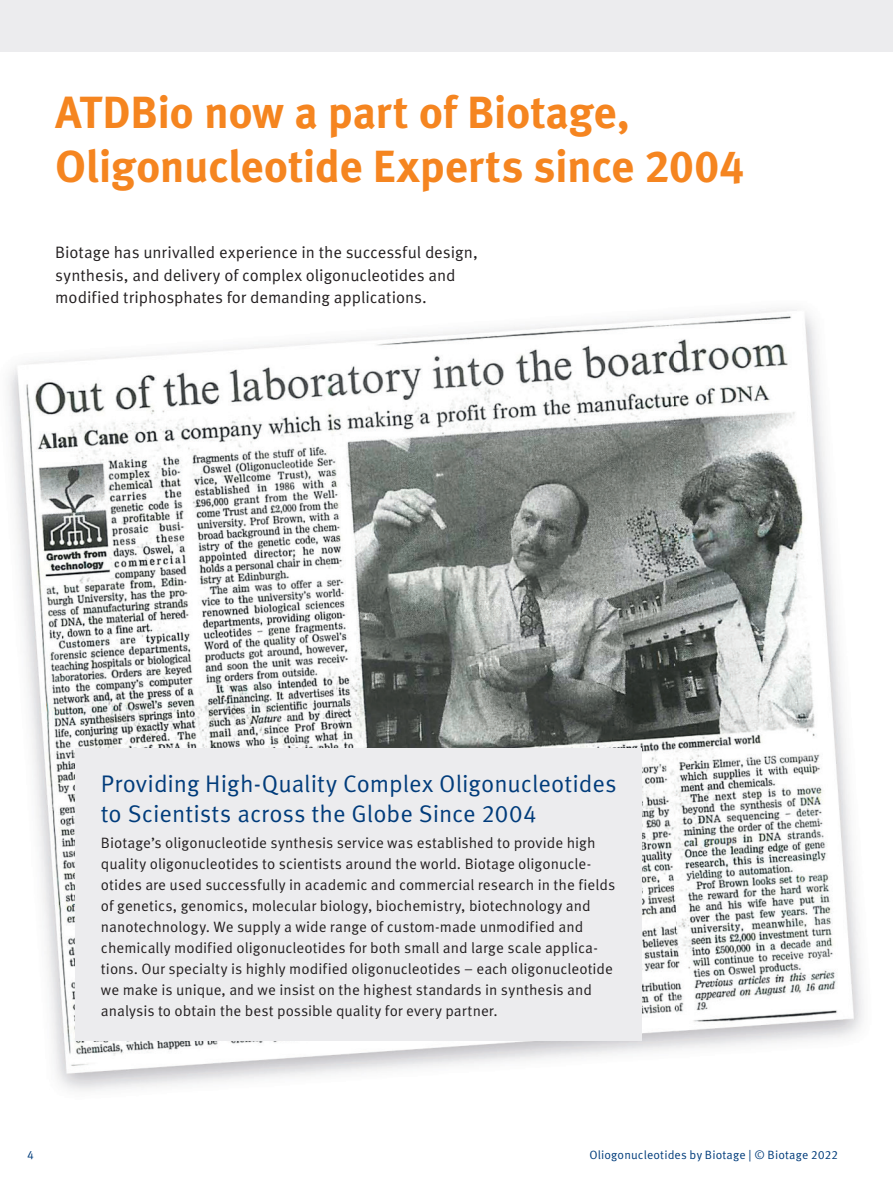
<style>
.page{position:relative;width:893px;height:1187px;background:#fff}
.page>*{position:absolute;margin:0;border:0;box-sizing:border-box;transform-origin:0 0}
.t1{font:700 45px/54px "Meta OT";letter-spacing:-.01em;color:#f58520}
.t2{font:24px/30px "Meta OT Norm";color:#013c7b}
.t3{font:16.5px/22.5px "Meta OT Norm";letter-spacing:-.005em;color:#231f20}
.t4{font:15px/21px "Meta OT Norm";color:#231f20}
.t5{font:12px "Meta OT Norm";letter-spacing:.01em;color:#013c7b}
</style>
<div class="page">
<img style="left:8px;top:316px;width:666px;height:775px">
<img style="left:674px;top:308px;width:189px;height:741px">
<div style="left:75px;top:748px;width:567px;height:293px;background:#ececee"></div>
<div style="left:0;top:0;width:893px;height:51px;background:#ececee"></div>
<h1 class="t1" style="left:55px;top:86px;width:691px">ATDBio now a part of Biotage,<br>Oligonucleotide Experts since 2004</h1>
<p class="t3" style="left:55px;top:242px;width:424px">Biotage has unrivalled experience in the successful design, synthesis, and delivery of complex oligonucleotides and modified triphosphates for demanding applications.</p>
<h2 class="t2" style="left:101px;top:769px;width:517px">Providing High-Quality Complex Oligonucleotides to Scientists across the Globe Since 2004</h2>
<p class="t4" style="left:101px;top:832px;width:516px">Biotage’s oligonucleotide synthesis service was established to provide high quality oligonucleotides to scientists around the world. Biotage oligonucle&shy;otides are used successfully in academic and commercial research in the fields of genetics, genomics, molecular biology, biochemistry, biotechnology and nanotechnology. We supply a wide range of custom-made unmodified and chemically modified oligonucleotides for both small and large scale applica&shy;tions. Our specialty is highly modified oligonucleotides – each oligonucleotide we make is unique, and we insist on the highest standards in synthesis and analysis to obtain the best possible quality for every partner.</p>
<p class="t5" style="left:27px;top:1148px;width:8px">4</p>
<p class="t5" style="left:589px;top:1148px;width:250px">Oliogonucleotides by Biotage | © Biotage 2022</p>
</div>
